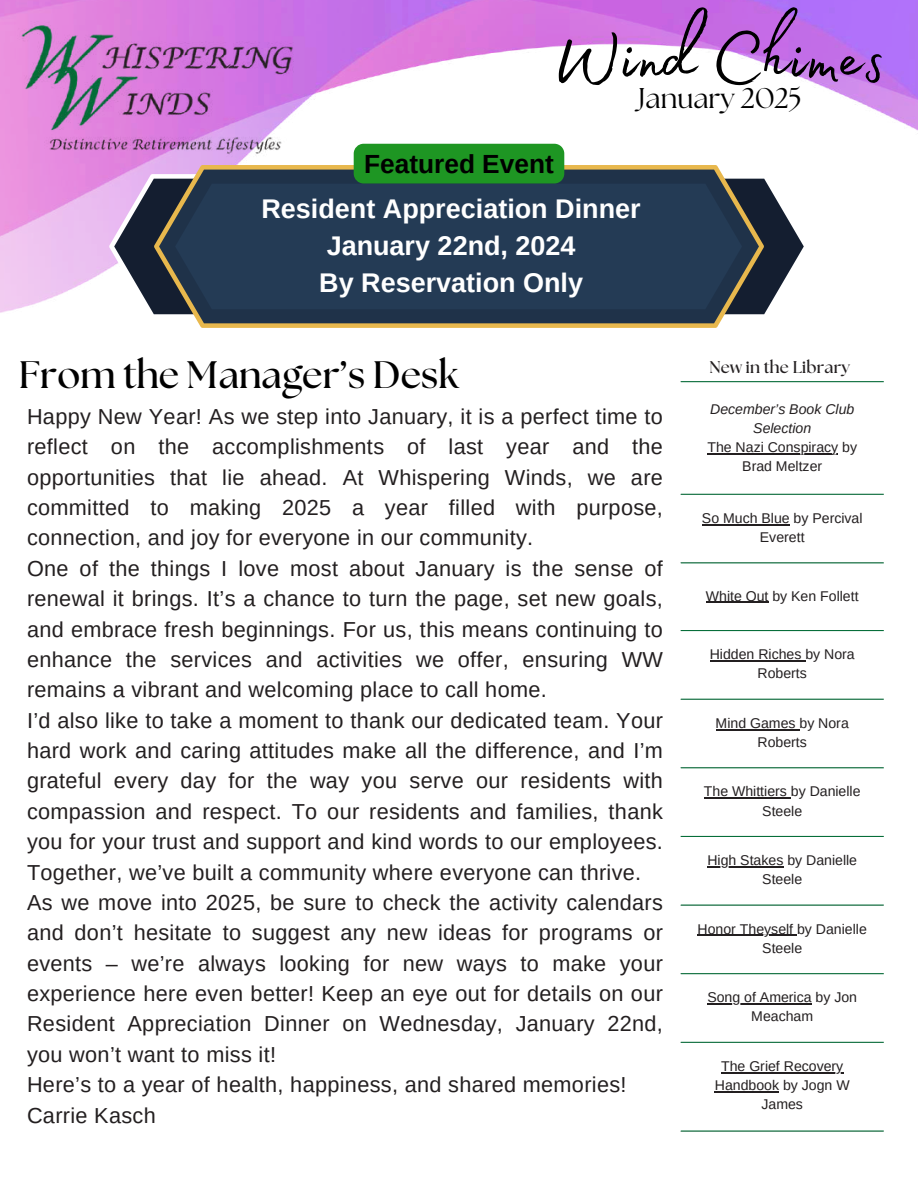
<style>
.page{position:relative;width:918px;height:1188px;background:#fff}
.page>*{position:absolute;margin:0;border:0;box-sizing:border-box;transform-origin:0 0}
.t1{font:90.15px "Madelyn Fill";color:#000}
.t2{font:700 38.25px "The Seasons";color:#000}
.t3{font:28.5px "The Seasons";color:#000}
.t4{font:700 27px/37.2px "Arimo";color:#fff;text-align:center}
.t5{font:700 26.25px "Arimo";color:#000}
.t6{font:21.75px/30.3px "Arimo";letter-spacing:.015em;color:#231f20}
.t7{font:700 16.95px "The Seasons";letter-spacing:.01em;color:#231f20}
.t8{font:14.1px/19.2px "Arimo";color:#231f20;text-align:center}
.t9{font:italic 14.1px/19.2px "Arimo";color:#231f20;text-align:center}
</style>
<div class="page">
<img style="left:0;top:0;width:918px;height:313px">
<img style="left:18px;top:21px;width:281px;height:136px">
<hr style="left:707px;top:453px;width:131px;height:1px;background:#231f20">
<hr style="left:702px;top:524px;width:88px;height:1px;background:#231f20">
<hr style="left:706px;top:602px;width:63px;height:1px;background:#231f20">
<hr style="left:710px;top:660px;width:95px;height:1px;background:#231f20">
<hr style="left:716px;top:729px;width:83px;height:1px;background:#231f20">
<hr style="left:704px;top:798px;width:87px;height:1px;background:#231f20">
<hr style="left:707px;top:866px;width:76px;height:1px;background:#231f20">
<hr style="left:698px;top:935px;width:99px;height:1px;background:#231f20">
<hr style="left:707px;top:1003px;width:105px;height:2px;background:#231f20">
<hr style="left:721px;top:1072px;width:122px;height:1px;background:#231f20">
<hr style="left:715px;top:1091px;width:64px;height:1px;background:#231f20">
<hr style="left:681px;top:381px;width:203px;height:1px;background:#026c36">
<hr style="left:681px;top:494px;width:203px;height:1px;background:#026c36">
<hr style="left:681px;top:562px;width:203px;height:1px;background:#026c36">
<hr style="left:681px;top:630px;width:203px;height:1px;background:#026c36">
<hr style="left:681px;top:699px;width:203px;height:1px;background:#026c36">
<hr style="left:681px;top:767px;width:203px;height:1px;background:#026c36">
<hr style="left:681px;top:836px;width:203px;height:1px;background:#026c36">
<hr style="left:681px;top:905px;width:203px;height:1px;background:#026c36">
<hr style="left:681px;top:973px;width:203px;height:1px;background:#026c36">
<hr style="left:681px;top:1042px;width:203px;height:1px;background:#026c36">
<hr style="left:681px;top:1130px;width:203px;height:2px;background:#026c36">
<svg style="left:109px;top:174px;width:700px;height:141px"></svg>
<svg style="left:154px;top:165px;width:610px;height:163px;background:#324354"></svg>
<div style="left:354px;top:144px;width:210px;height:39px;background:#1e9623"></div>
<h1 class="t1" style="left:554px;top:-11px;width:333px">Wind Chimes</h1>
<h3 class="t3" style="left:638px;top:85px;width:166px">January 2025</h3>
<p class="t5" style="left:364px;top:149px;width:191px">Featured Event</p>
<p class="t4" style="left:261px;top:190px;width:381px">Resident Appreciation Dinner<br>January 22nd, 2024<br>By Reservation Only</p>
<h2 class="t2" style="left:19px;top:358px;width:442px">From the Manager’s Desk</h2>
<p class="t7" style="left:710px;top:359px;width:142px">New in the Library</p>
<p class="t6" style="left:27px;top:401px;width:637px">Happy New Year! As we step into January, it is a perfect time to reflect on the accomplishments of last year and the opportunities that lie ahead. At Whispering Winds, we are committed to making 2025 a year filled with purpose, connection, and joy for everyone in our community.<br>One of the things I love most about January is the sense of renewal it brings. It’s a chance to turn the page, set new goals, and embrace fresh beginnings. For us, this means continuing to enhance the services and activities we offer, ensuring WW remains a vibrant and welcoming place to call home.<br>I’d also like to take a moment to thank our dedicated team. Your hard work and caring attitudes make all the difference, and I’m grateful every day for the way you serve our residents with compassion and respect. To our residents and families, thank you for your trust and support and kind words to our employees.<br>Together, we’ve built a community where everyone can thrive.<br>As we move into 2025, be sure to check the activity calendars and don’t hesitate to suggest any new ideas for programs or events – we’re always looking for new ways to make your experience here even better! Keep an eye out for details on our Resident Appreciation Dinner on Wednesday, January 22nd, you won’t want to miss it!<br>Here’s to a year of health, happiness, and shared memories!<br>Carrie Kasch</p>
<p class="t9" style="left:710px;top:399px;width:146px">December’s Book Club<br>Selection</p>
<p class="t8" style="left:707px;top:437px;width:151px">The Nazi Conspiracy by<br>Brad Meltzer</p>
<p class="t8" style="left:702px;top:508px;width:162px">So Much Blue by Percival<br>Everett</p>
<p class="t8" style="left:706px;top:586px;width:154px">White Out by Ken Follett</p>
<p class="t8" style="left:710px;top:645px;width:146px">Hidden Riches by Nora<br>Roberts</p>
<p class="t8" style="left:716px;top:713px;width:135px">Mind Games by Nora<br>Roberts</p>
<p class="t8" style="left:704px;top:782px;width:158px">The Whittiers by Danielle<br>Steele</p>
<p class="t8" style="left:707px;top:851px;width:151px">High Stakes by Danielle<br>Steele</p>
<p class="t8" style="left:698px;top:919px;width:171px">Honor Theyself by Danielle<br>Steele</p>
<p class="t8" style="left:707px;top:988px;width:151px">Song of America by Jon<br>Meacham</p>
<p class="t8" style="left:715px;top:1056px;width:136px">The Grief Recovery<br>Handbook by Jogn W<br>James</p>
</div>
